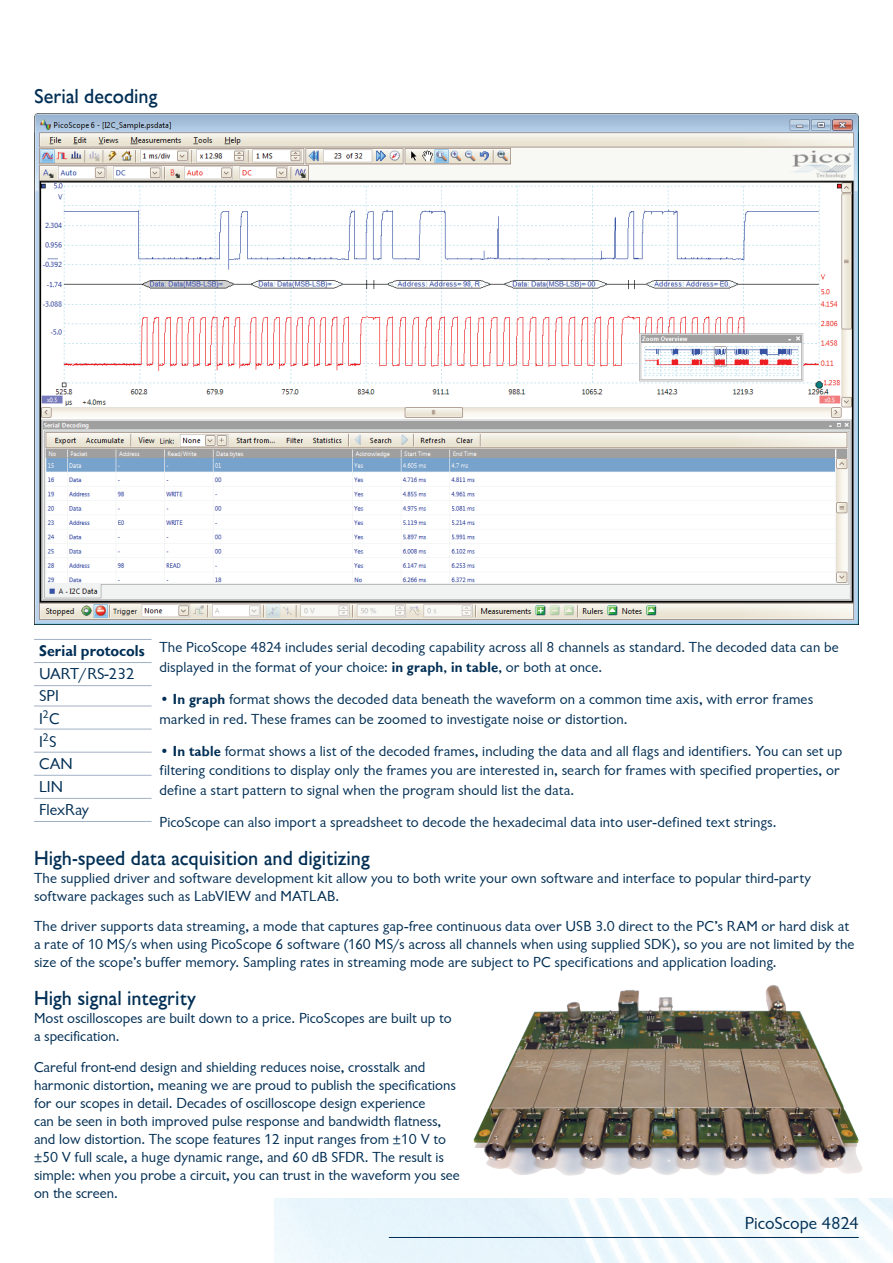
<style>
.page{position:relative;width:893px;height:1263px;background:#fff}
.page>*{position:absolute;margin:0;border:0;box-sizing:border-box;transform-origin:0 0}
.t1{font:500 21px "Chantilly";color:#002e54}
.t2{font:18px "Chantilly";color:#002e54}
.t3{font:16.35px/23.1px "Chantilly";color:#002e54}
.t4{font:700 16.35px "Chantilly";letter-spacing:.005em;color:#002e54}
.t5{font:15px/18px "Chantilly";letter-spacing:.005em;color:#002e54}
.s1{font-weight:700}
</style>
<div class="page">
<hr style="left:389px;top:1237px;width:470px;height:1px;background:#002e54">
<img style="left:473px;top:985px;width:389px;height:191px">
<img style="left:34px;top:114px;width:825px;height:510px">
<hr style="left:34px;top:639px;width:118px;height:1px;background:#a2b0c5">
<hr style="left:34px;top:662px;width:118px;height:1px;background:#a2b0c5">
<hr style="left:34px;top:706px;width:118px;height:1px;background:#a2b0c5">
<hr style="left:34px;top:752px;width:118px;height:1px;background:#a2b0c5">
<hr style="left:34px;top:775px;width:118px;height:1px;background:#a2b0c5">
<hr style="left:34px;top:798px;width:118px;height:1px;background:#a2b0c5">
<hr style="left:34px;top:821px;width:118px;height:1px;background:#a2b0c5">
<hr style="left:34px;top:685px;width:118px;height:1px;background:#a2b0c5">
<hr style="left:34px;top:729px;width:118px;height:1px;background:#a2b0c5">
<h1 class="t1" style="left:34px;top:85px;width:125px">Serial decoding</h1>
<p class="t5" style="left:159px;top:638px;width:681px;line-height:19.5px">The PicoScope 4824 includes serial decoding capability across all 8 channels as standard. The decoded data can be displayed in the format of your choice: <span class="s1">in graph</span>, <span class="s1">in table</span>, or both at once.</p>
<p class="t5" style="left:159px;top:690px;width:655px;line-height:19.5px"><span class="s1">• In graph</span> format shows the decoded data beneath the waveform on a common time axis, with error frames marked in red. These frames can be zoomed to investigate noise or distortion.</p>
<p class="t5" style="left:159px;top:741px;width:684px;line-height:19.5px"><span class="s1">• In table</span> format shows a list of the decoded frames, including the data and all flags and identifiers. You can set up filtering conditions to display only the frames you are interested in, search for frames with specified properties, or define a start pattern to signal when the program should list the data.</p>
<p class="t5" style="left:159px;top:813px;width:619px">PicoScope can also import a spreadsheet to decode the hexadecimal data into user-defined text strings.</p>
<p class="t4" style="left:39px;top:642px;width:107px">Serial protocols</p>
<p class="t3" style="left:39px;top:663px;width:97px;line-height:21.8px">UART/RS-232<br>SPI</p>
<p class="t3" style="left:39px;top:708px;width:22px">I<sup>2</sup>C<br>I<sup>2</sup>S</p>
<p class="t3" style="left:39px;top:752px;width:52px">CAN<br>LIN<br>FlexRay</p>
<h1 class="t1" style="left:34px;top:846px;width:337px">High-speed data acquisition and digitizing</h1>
<p class="t5" style="left:34px;top:869px;width:779px">The supplied driver and software development kit allow you to both write your own software and interface to popular third-party software packages such as LabVIEW and MATLAB.</p>
<p class="t5" style="left:34px;top:918px;width:822px">The driver supports data streaming, a mode that captures gap-free continuous data over USB 3.0 direct to the PC’s RAM or hard disk at a rate of 10 MS/s when using PicoScope 6 software (160 MS/s across all channels when using supplied SDK), so you are not limited by the size of the scope’s buffer memory. Sampling rates in streaming mode are subject to PC specifications and application loading.</p>
<h1 class="t1" style="left:34px;top:987px;width:164px">High signal integrity</h1>
<p class="t5" style="left:34px;top:1009px;width:419px">Most oscilloscopes are built down to a price. PicoScopes are built up to a specification.</p>
<p class="t5" style="left:34px;top:1058px;width:427px">Careful front-end design and shielding reduces noise, crosstalk and harmonic distortion, meaning we are proud to publish the specifications for our scopes in detail. Decades of oscilloscope design experience<br>can be seen in both improved pulse response and bandwidth flatness, and low distortion. The scope features 12 input ranges from ±10 V to ±50 V full scale, a huge dynamic range, and 60 dB SFDR. The result is simple: when you probe a circuit, you can trust in the waveform you see on the screen.</p>
<p class="t2" style="left:745px;top:1213px;width:115px">PicoScope 4824</p>
</div>
